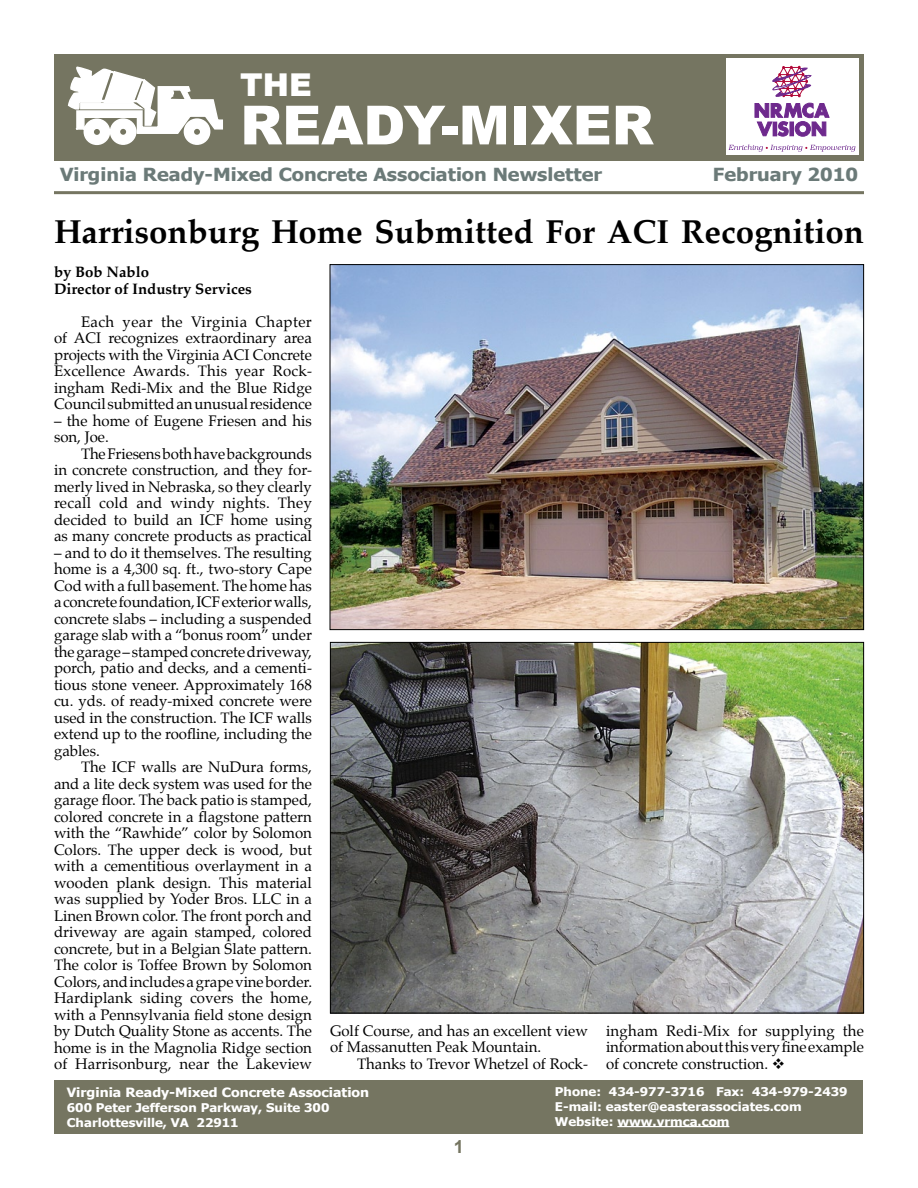
<style>
.page{position:relative;width:918px;height:1188px;background:#fff}
.page>*{position:absolute;margin:0;border:0;box-sizing:border-box;transform-origin:0 0}
.t1{font:900 54px "Arial";color:#fff}
.t2{font:700 33px "Palatino";color:#000}
.t3{font:900 31.5px "Arial";color:#fff}
.t4{font:700 18px "Tahoma";color:#6b7a78;scale:1.1 1}
.t5{font:15px/16.5px "Palatino";color:#000;text-align:justify}
.t6{font:700 15px/16.8px "Palatino";color:#000}
.t7{font:700 12.75px "Tahoma";color:#fff;scale:1.1 1}
.t8{font:700 12px/15px "Tahoma";color:#fff;scale:1.1 1}
</style>
<div class="page">
<div style="left:55px;top:1080px;width:808px;height:53px;background:#757561"></div>
<div style="left:54px;top:54px;width:809px;height:106px;background:#757561"></div>
<div style="left:726px;top:59px;width:132px;height:96px;background:#fff"></div>
<svg style="left:754px;top:65px;width:76px;height:72px"></svg>
<svg style="left:728px;top:145px;width:127px;height:7px"></svg>
<svg style="left:67px;top:66px;width:156px;height:79px"></svg>
<hr style="left:54px;top:191px;width:810px;height:3px;background:#757561">
<hr style="left:617px;top:1126px;width:112px;height:1px;background:#fff">
<img style="left:332px;top:644px;width:530px;height:367px">
<img style="left:332px;top:266px;width:530px;height:362px">
<h3 class="t3" style="left:240px;top:62px;width:73px">THE</h3>
<h1 class="t1" style="left:240px;top:86px;width:415px">READY-MIXER</h1>
<p class="t4" style="left:60px;top:162px;width:494px">Virginia Ready-Mixed Concrete Association Newsletter</p>
<p class="t4" style="left:713px;top:162px;width:133px">February 2010</p>
<h2 class="t2" style="left:54px;top:212px;width:812px">Harrisonburg Home Submitted For ACI Recognition</h2>
<p class="t6" style="left:54px;top:265px;width:199px">by Bob Nablo<br>Director of Industry Services</p>
<p class="t5" style="left:54px;top:315px;width:260px;text-indent:27px">Each year the Virginia Chapter of ACI recognizes extraordinary area projects with the Virginia ACI Concrete Excellence Awards. This year Rock&shy;ingham Redi-Mix and the Blue Ridge Council submitted an unusual residence</p>
<p class="t5" style="left:54px;top:414px;width:259px">– the home of Eugene Friesen and his son, Joe.</p>
<p class="t5" style="left:54px;top:447px;width:260px;text-indent:27px">The Friesens both have backgrounds in concrete construction, and they for&shy;merly lived in Nebraska, so they clearly recall cold and windy nights. They decided to build an ICF home using as many concrete products as practical</p>
<p class="t5" style="left:54px;top:546px;width:260px">– and to do it themselves. The resulting home is a 4,300 sq. ft., two-story Cape Cod with a full basement. The home has a concrete foundation, ICF exterior walls, concrete slabs – including a suspended garage slab with a “bonus room” under the garage – stamped concrete driveway, porch, patio and decks, and a cementi&shy;tious stone veneer. Approximately 168 cu. yds. of ready-mixed concrete were used in the construction. The ICF walls extend up to the roofline, including the gables.</p>
<p class="t5" style="left:54px;top:760px;width:260px;text-indent:27px">The ICF walls are NuDura forms, and a lite deck system was used for the garage floor. The back patio is stamped, colored concrete in a flagstone pattern with the “Rawhide” color by Solomon Colors. The upper deck is wood, but with a cementitious overlayment in a wooden plank design. This material was supplied by Yoder Bros. LLC in a Linen Brown color. The front porch and driveway are again stamped, colored concrete, but in a Belgian Slate pattern.<br>The color is Toffee Brown by Solomon Colors, and includes a grape vine border.<br>Hardiplank siding covers the home, with a Pennsylvania field stone design by Dutch Quality Stone as accents. The home is in the Magnolia Ridge section of Harrisonburg, near the Lakeview</p>
<p class="t5" style="left:330px;top:1024px;width:259px">Golf Course, and has an excellent view of Massanutten Peak Mountain.</p>
<p class="t5" style="left:357px;top:1057px;width:232px">Thanks to Trevor Whetzel of Rock-</p>
<p class="t5" style="left:606px;top:1024px;width:260px">ingham Redi-Mix for supplying the information about this very fine example of concrete construction. ❖</p>
<p class="t7" style="left:67px;top:1083px;width:276px">Virginia Ready-Mixed Concrete Association</p>
<p class="t8" style="left:67px;top:1099px;width:240px">600 Peter Jefferson Parkway, Suite 300<br>Charlottesville, VA 22911</p>
<p class="t8" style="left:555px;top:1083px;width:268px">Phone: 434-977-3716 Fax: 434-979-2439<br>E-mail: easter@easterassociates.com<br>Website: www.vrmca.com</p>
</div>
